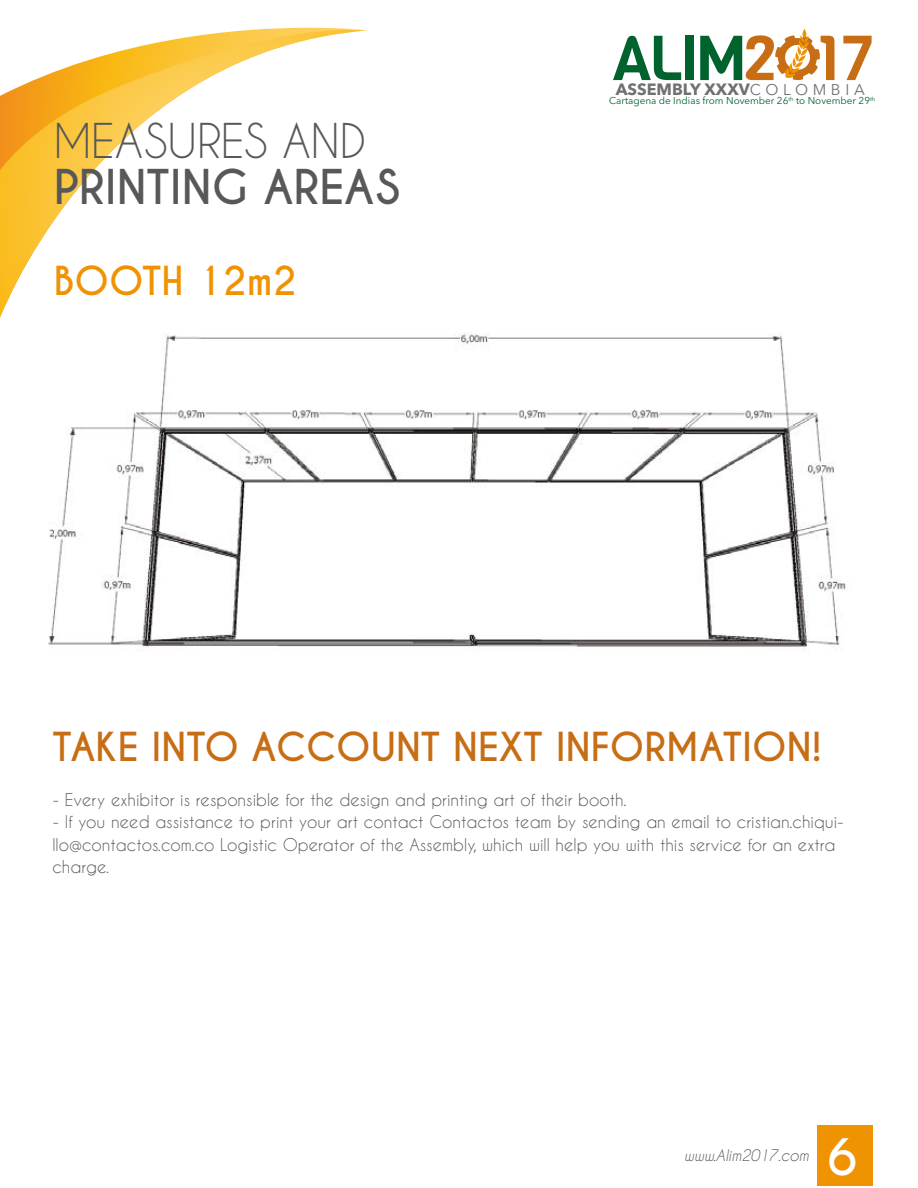
<style>
.page{position:relative;width:918px;height:1188px;background:#fff}
.page>*{position:absolute;margin:0;border:0;box-sizing:border-box;transform-origin:0 0}
.t1{font:700 47.1px "Caviar Dreams";color:#fff}
.t2{font:700 45px "Caviar Dreams";color:#58585a}
.t3{font:45px "Caviar Dreams";color:#58585a}
.t4{font:700 37.5px "Caviar Dreams";color:#c76d14}
.t5{font:700 37.5px "Caviar Dreams";color:#ef9303}
.t6{font:16.5px/22.5px "Caviar Dreams";color:#58585a}
.t7{font:700 16.2px "Avenir Next LT Pro";color:#6f7072}
.t8{font:italic 15px "Caviar Dreams";color:#58585a}
.t9{font:9.9px "Avenir Next LT Pro";color:#00632e}
.t10{font:5.7px "Avenir Next LT Pro";color:#00632e}
.s1{font-weight:400;font-size:15.45px}
</style>
<div class="page">
<img style="left:48px;top:332px;width:802px;height:319px">
<svg style="left:0;top:30px;width:365px;height:287px"></svg>
<div style="left:817px;top:1126px;width:56px;height:60px;background:#ef9303"></div>
<svg style="left:613px;top:36px;width:68px;height:44px"></svg>
<div style="left:685px;top:36px;width:9px;height:44px;background:#00632e"></div>
<svg style="left:843px;top:36px;width:29px;height:44px"></svg>
<svg style="left:700px;top:28px;width:134px;height:53px"></svg>
<h2 class="t3" style="left:54px;top:114px;width:314px">MEASURES AND</h2>
<h2 class="t2" style="left:54px;top:160px;width:348px">PRINTING AREAS</h2>
<h3 class="t5" style="left:54px;top:258px;width:244px">BOOTH 12m2</h3>
<p class="t7" style="left:616px;top:79px;width:251px">ASSEMBLY XXXV<span class="s1">C O L O M B I A</span></p>
<p class="t9" style="left:609px;top:94px;width:262px">Cartagena de Indias from November 26<sup>th</sup> to November 29</p>
<p class="t10" style="left:870px;top:95px;width:7px">th</p>
<h3 class="t4" style="left:52px;top:724px;width:771px">TAKE INTO ACCOUNT NEXT INFORMATION!</h3>
<p class="t6" style="left:52px;top:788px;width:575px">- Every exhibitor is responsible for the design and printing art of their booth.</p>
<p class="t6" style="left:52px;top:811px;width:793px">- If you need assistance to print your art contact Contactos team by sending an email to cristian.chiqui&shy;llo@contactos.com.co Logistic Operator of the Assembly, which will help you with this service for an extra charge.</p>
<p class="t8" style="left:684px;top:1147px;width:126px">www.Alim2017.com</p>
<h1 class="t1" style="left:828px;top:1128px;width:31px">6</h1>
</div>
